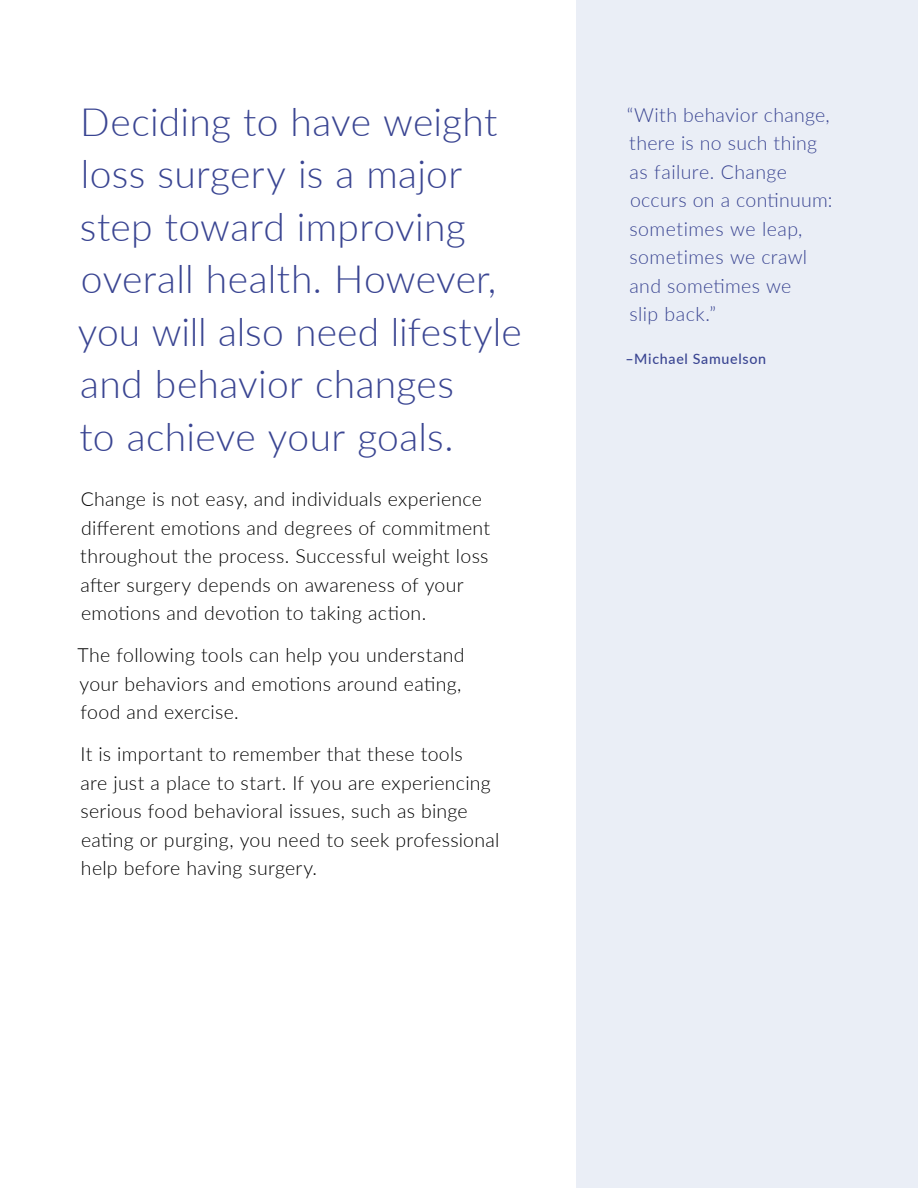
<style>
.page{position:relative;width:918px;height:1188px;background:#fff}
.page>*{position:absolute;margin:0;border:0;box-sizing:border-box;transform-origin:0 0}
.t1{font:300 39px/52.5px "Lato";letter-spacing:.005em;color:#3a4592}
.t2{font:300 19.5px/28.5px "Lato";letter-spacing:.015em;color:#000}
.t3{font:300 19.5px/28.5px "Lato";letter-spacing:.02em;color:#3a4592}
.t4{font:500 14.25px "Lato";letter-spacing:.05em;color:#3a4592}
</style>
<div class="page">
<div style="left:576px;top:0;width:342px;height:1188px;background:#eaeef6"></div>
<h1 class="t1" style="left:78px;top:94px;width:445px">Deciding to have weight loss surgery is a major step toward improving overall health. However, you will also need lifestyle and behavior changes<br>to achieve your goals.</h1>
<p class="t2" style="left:80px;top:484px;width:411px">Change is not easy, and individuals experience different emotions and degrees of commitment throughout the process. Successful weight loss after surgery depends on awareness of your emotions and devotion to taking action.</p>
<p class="t2" style="left:77px;top:640px;width:389px">The following tools can help you understand your behaviors and emotions around eating, food and exercise.</p>
<p class="t2" style="left:80px;top:739px;width:421px">It is important to remember that these tools<br>are just a place to start. If you are experiencing serious food behavioral issues, such as binge eating or purging, you need to seek professional help before having surgery.</p>
<p class="t3" style="left:627px;top:100px;width:207px">“With behavior change, there is no such thing as failure. Change occurs on a continuum: sometimes we leap, sometimes we crawl and sometimes we<br>slip back.”</p>
<p class="t4" style="left:626px;top:349px;width:142px">–Michael Samuelson</p>
</div>
